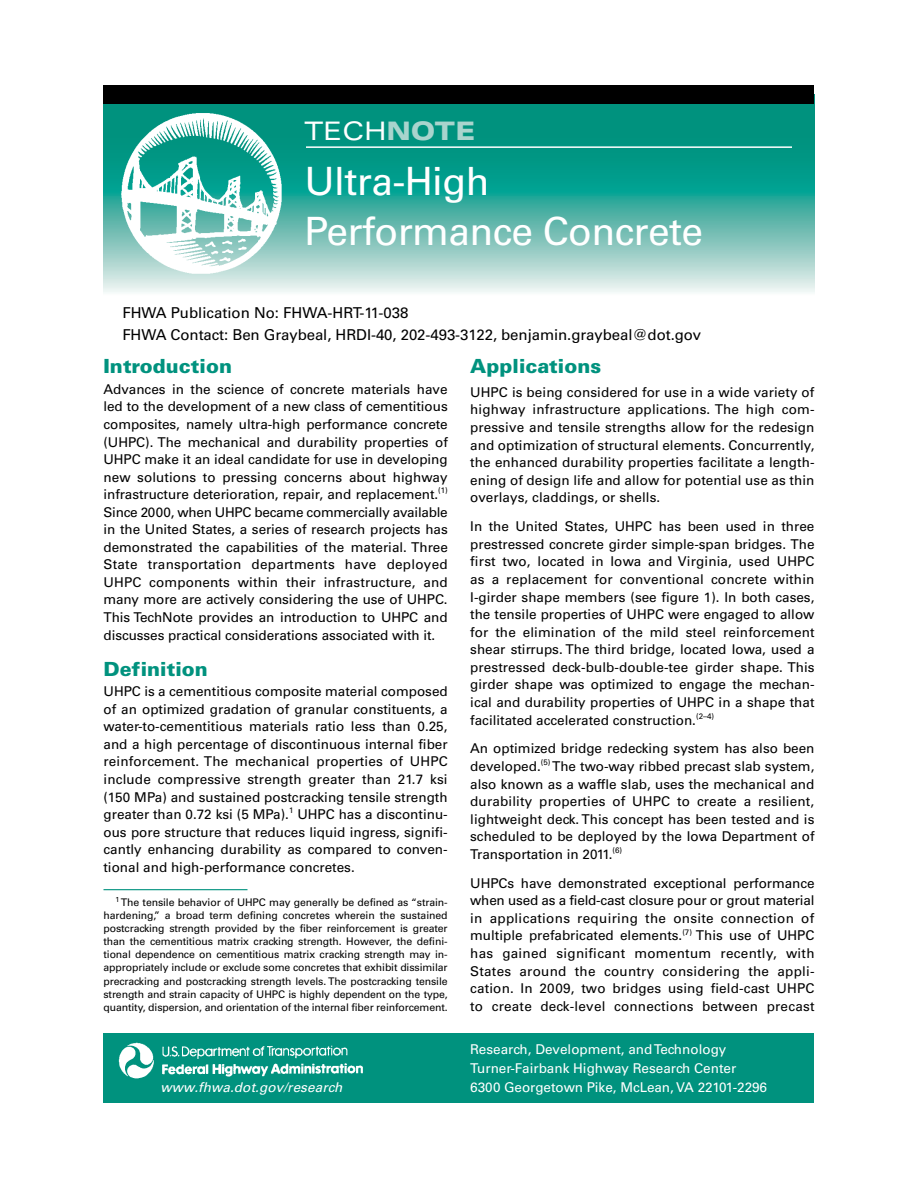
<style>
.page{position:relative;width:918px;height:1188px;background:#fff}
.page>*{position:absolute;margin:0;border:0;box-sizing:border-box;transform-origin:0 0}
.t1{font:39px/49.5px "Univers LT Std";letter-spacing:-.015em;color:#fff}
.t2{font:expanded 25.5px "Univers LT Std";color:#fff}
.t3{font:900 19.5px "Univers LT Std";color:#00927e}
.t4{font:15px/22px "Univers LT Std";letter-spacing:-.005em;color:#000}
.t5{font:13.5px/17.5px "Univers LT Std";color:#000;text-align:justify}
.t6{font:13.5px/18.8px "Univers LT Std";color:#fff}
.t7{font:italic 13.5px "Univers LT Std";letter-spacing:.01em;color:#fff}
.t8{font:10.5px/13.2px "Univers LT Std";letter-spacing:-.01em;color:#000}
.s1{font-weight:900;color:#a9d4cd}
</style>
<div class="page">
<svg style="left:104px;top:104px;width:710px;height:189px;background:#4cb2a5"></svg>
<hr style="left:306px;top:146px;width:486px;height:2px;background:#fff">
<img style="left:110px;top:104px;width:176px;height:175px">
<hr style="left:104px;top:889px;width:144px;height:1px;background:#00927e">
<div style="left:104px;top:1033px;width:710px;height:70px;background:#00927e"></div>
<img style="left:118px;top:1042px;width:245px;height:37px">
<div style="left:104px;top:85px;width:710px;height:19px;background:#000"></div>
<h2 class="t2" style="left:304px;top:116px;width:173px">TECH<span class="s1">NOTE</span></h2>
<h1 class="t1" style="left:304px;top:157px;width:400px">Ultra-High<br>Performance Concrete</h1>
<p class="t4" style="left:122px;top:302px;width:580px">FHWA Publication No: FHWA-HRT-11-038<br>FHWA Contact: Ben Graybeal, HRDI-40, 202-493-3122, benjamin.graybeal@dot.gov</p>
<h3 class="t3" style="left:104px;top:354px;width:130px">Introduction</h3>
<p class="t5" style="left:104px;top:380px;width:346px">Advances in the science of concrete materials have led to the development of a new class of cementitious composites, namely ultra-high performance concrete (UHPC). The mechanical and durability properties of UHPC make it an ideal candidate for use in developing new solutions to pressing concerns about highway infrastructure deterioration, repair, and replacement.<sup>(1)<br></sup>Since 2000, when UHPC became commercially available in the United States, a series of research projects has demonstrated the capabilities of the material. Three State transportation departments have deployed UHPC components within their infrastructure, and many more are actively considering the use of UHPC.<br>This TechNote provides an introduction to UHPC and discusses practical considerations associated with it.</p>
<h3 class="t3" style="left:104px;top:656px;width:106px">Definition</h3>
<p class="t5" style="left:103px;top:683px;width:346px">UHPC is a cementitious composite material composed of an optimized gradation of granular constituents, a water-to-cementitious materials ratio less than 0.25, and a high percentage of discontinuous internal fiber reinforcement. The mechanical properties of UHPC include compressive strength greater than 21.7 ksi (150 MPa) and sustained postcracking tensile strength greater than 0.72 ksi (5 MPa).<sup>1</sup> UHPC has a discontinu&shy;ous pore structure that reduces liquid ingress, signifi&shy;cantly enhancing durability as compared to conven&shy;tional and high-performance concretes.</p>
<p class="t8" style="left:103px;top:896px;width:346px;text-indent:12px"><sup>1</sup> The tensile behavior of UHPC may generally be defined as “strain&shy;hardening,” a broad term defining concretes wherein the sustained postcracking strength provided by the fiber reinforcement is greater than the cementitious matrix cracking strength. However, the defini&shy;tional dependence on cementitious matrix cracking strength may in-- appropriately include or exclude some concretes that exhibit dissimilar precracking and postcracking strength levels. The postcracking tensile strength and strain capacity of UHPC is highly dependent on the type, quantity, dispersion, and orientation of the internal fiber reinforcement.</p>
<h3 class="t3" style="left:470px;top:354px;width:133px">Applications</h3>
<p class="t5" style="left:470px;top:383px;width:346px">UHPC is being considered for use in a wide variety of highway infrastructure applications. The high com&shy;pressive and tensile strengths allow for the redesign and optimization of structural elements. Concurrently, the enhanced durability properties facilitate a length&shy;ening of design life and allow for potential use as thin overlays, claddings, or shells.</p>
<p class="t5" style="left:470px;top:518px;width:346px">In the United States, UHPC has been used in three prestressed concrete girder simple-span bridges. The first two, located in Iowa and Virginia, used UHPC as a replacement for conventional concrete within I-girder shape members (see figure 1). In both cases, the tensile properties of UHPC were engaged to allow for the elimination of the mild steel reinforcement shear stirrups. The third bridge, located Iowa, used a prestressed deck-bulb-double-tee girder shape. This girder shape was optimized to engage the mechan&shy;ical and durability properties of UHPC in a shape that facilitated accelerated construction.<sup>(2–4)</sup></p>
<p class="t5" style="left:470px;top:740px;width:346px">An optimized bridge redecking system has also been developed.<sup>(5)</sup> The two-way ribbed precast slab system, also known as a waffle slab, uses the mechanical and durability properties of UHPC to create a resilient, lightweight deck. This concept has been tested and is scheduled to be deployed by the Iowa Department of Transportation in 2011.<sup>(6)</sup></p>
<p class="t5" style="left:470px;top:874px;width:346px">UHPCs have demonstrated exceptional performance when used as a field-cast closure pour or grout material in applications requiring the onsite connection of multiple prefabricated elements.<sup>(7)</sup> This use of UHPC has gained significant momentum recently, with States around the country considering the appli&shy;cation. In 2009, two bridges using field-cast UHPC to create deck-level connections between precast</p>
<p class="t6" style="left:470px;top:1040px;width:268px">Research, Development, and Technology<br>Turner-Fairbank Highway Research Center</p>
<p class="t7" style="left:161px;top:1080px;width:183px">www.fhwa.dot.gov/research</p>
<p class="t6" style="left:470px;top:1077px;width:298px">6300 Georgetown Pike, McLean, VA 22101-2296</p>
</div>
